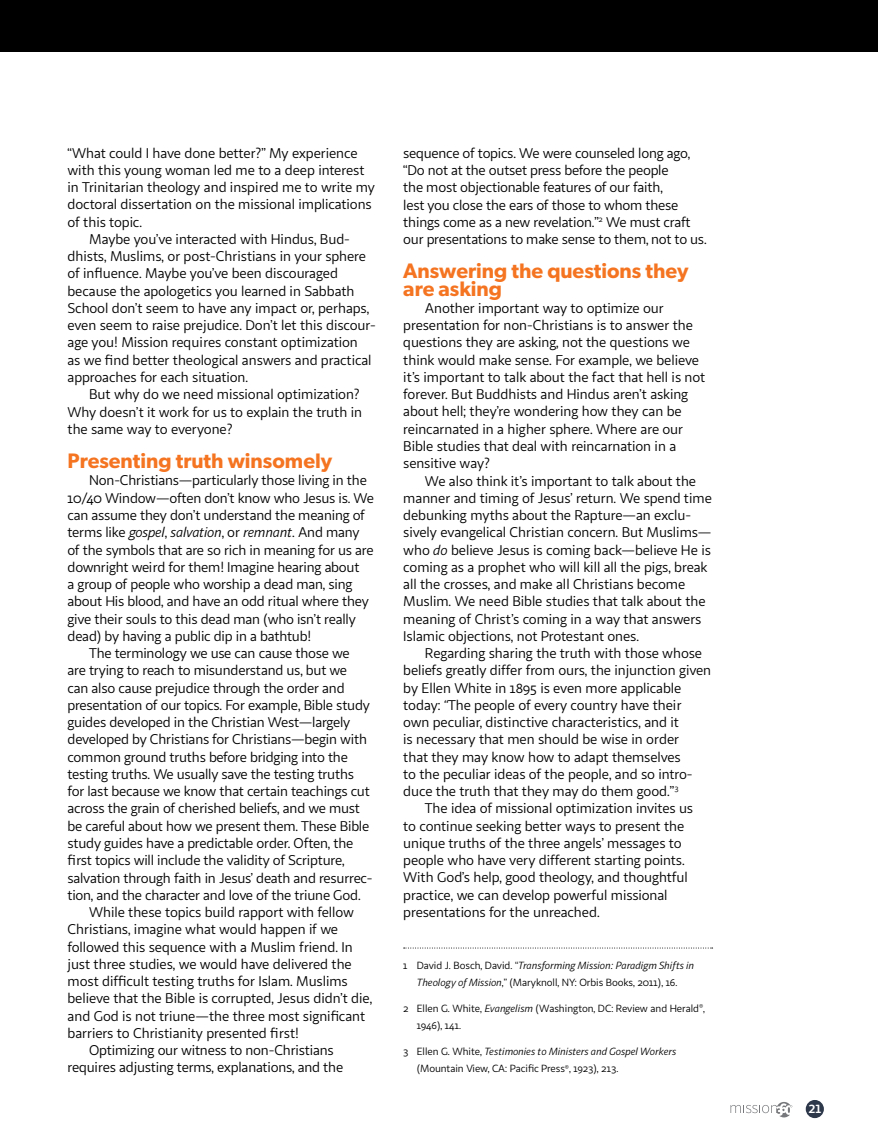
<style>
.page{position:relative;width:878px;height:1148px;background:#fff}
.page>*{position:absolute;margin:0;border:0;box-sizing:border-box;transform-origin:0 0}
.t1{font:600 21px/17.2px "Gibson";color:#f47421}
.t2{font:14.25px/17.2px "Sana Sans";letter-spacing:-.01em;color:#000}
.t3{font:italic 14.25px "Sana Sans";letter-spacing:-.02em;color:#000}
.t4{font:700 12px "Sana Sans";color:#fff}
.t5{font:10.5px/17.2px "Sana Sans";letter-spacing:-.01em;color:#000}
.s1{font-style:normal}
.s2{font-style:italic}
</style>
<div class="page">
<div style="left:806px;top:1100px;width:17px;height:17px;background:#2d384b;border-radius:50%"></div>
<div style="left:805px;top:1099px;width:18px;height:19px;border:2px solid #2d384b;border-radius:50%"></div>
<svg style="left:730px;top:1102px;width:62px;height:15px"></svg>
<svg style="left:403px;top:947px;width:309px;height:1px"></svg>
<div style="left:0;top:0;width:878px;height:51px;background:#000"></div>
<p class="t2" style="left:68px;top:144px;width:291px">“What could I have done better?” My experience</p>
<p class="t2" style="left:68px;top:161px;width:298px">with this young woman led me to a deep interest</p>
<p class="t2" style="left:68px;top:179px;width:309px">in Trinitarian theology and inspired me to write my</p>
<p class="t2" style="left:68px;top:196px;width:306px">doctoral dissertation on the missional implications</p>
<p class="t2" style="left:68px;top:213px;width:76px">of this topic.</p>
<p class="t2" style="left:89px;top:230px;width:262px">Maybe you’ve interacted with Hindus, Bud-</p>
<p class="t2" style="left:68px;top:248px;width:300px">dhists, Muslims, or post-Christians in your sphere</p>
<p class="t2" style="left:68px;top:265px;width:272px">of influence. Maybe you’ve been discouraged</p>
<p class="t2" style="left:68px;top:282px;width:288px">because the apologetics you learned in Sabbath</p>
<p class="t2" style="left:68px;top:299px;width:303px">School don’t seem to have any impact or, perhaps,</p>
<p class="t2" style="left:68px;top:317px;width:310px">even seem to raise prejudice. Don’t let this discour-</p>
<p class="t2" style="left:68px;top:334px;width:292px">age you! Mission requires constant optimization</p>
<p class="t2" style="left:68px;top:351px;width:305px">as we find better theological answers and practical</p>
<p class="t2" style="left:68px;top:368px;width:182px">approaches for each situation.</p>
<p class="t2" style="left:89px;top:386px;width:272px">But why do we need missional optimization?</p>
<p class="t2" style="left:68px;top:403px;width:296px">Why doesn’t it work for us to explain the truth in</p>
<p class="t2" style="left:68px;top:420px;width:167px">the same way to everyone?</p>
<h1 class="t1" style="left:68px;top:452px;width:266px">Presenting truth winsomely</h1>
<p class="t2" style="left:89px;top:472px;width:279px">Non-Christians—particularly those living in the</p>
<p class="t2" style="left:67px;top:489px;width:308px">10/40 Window—often don’t know who Jesus is. We</p>
<p class="t2" style="left:67px;top:506px;width:299px">can assume they don’t understand the meaning of</p>
<p class="t3" style="left:67px;top:523px;width:293px"><span class="s1">terms like</span> gospel<span class="s1">,</span> salvation<span class="s1">, or</span> remnant<span class="s1">. And many</span></p>
<p class="t2" style="left:67px;top:541px;width:307px">of the symbols that are so rich in meaning for us are</p>
<p class="t2" style="left:67px;top:558px;width:293px">downright weird for them! Imagine hearing about</p>
<p class="t2" style="left:67px;top:575px;width:286px">a group of people who worship a dead man, sing</p>
<p class="t2" style="left:67px;top:593px;width:303px">about His blood, and have an odd ritual where they</p>
<p class="t2" style="left:67px;top:610px;width:290px">give their souls to this dead man (who isn’t really</p>
<p class="t2" style="left:67px;top:627px;width:245px">dead) by having a public dip in a bathtub!</p>
<p class="t2" style="left:89px;top:644px;width:262px">The terminology we use can cause those we</p>
<p class="t2" style="left:67px;top:662px;width:281px">are trying to reach to misunderstand us, but we</p>
<p class="t2" style="left:67px;top:679px;width:278px">can also cause prejudice through the order and</p>
<p class="t2" style="left:67px;top:696px;width:304px">presentation of our topics. For example, Bible study</p>
<p class="t2" style="left:67px;top:713px;width:284px">guides developed in the Christian West—largely</p>
<p class="t2" style="left:67px;top:731px;width:301px">developed by Christians for Christians—begin with</p>
<p class="t2" style="left:67px;top:748px;width:282px">common ground truths before bridging into the</p>
<p class="t2" style="left:67px;top:765px;width:288px">testing truths. We usually save the testing truths</p>
<p class="t2" style="left:67px;top:782px;width:304px">for last because we know that certain teachings cut</p>
<p class="t2" style="left:67px;top:800px;width:294px">across the grain of cherished beliefs, and we must</p>
<p class="t2" style="left:67px;top:817px;width:303px">be careful about how we present them. These Bible</p>
<p class="t2" style="left:67px;top:834px;width:287px">study guides have a predictable order. Often, the</p>
<p class="t2" style="left:67px;top:851px;width:279px">first topics will include the validity of Scripture,</p>
<p class="t2" style="left:67px;top:869px;width:306px">salvation through faith in Jesus’ death and resurrec-</p>
<p class="t2" style="left:67px;top:886px;width:295px">tion, and the character and love of the triune God.</p>
<p class="t2" style="left:89px;top:903px;width:266px">While these topics build rapport with fellow</p>
<p class="t2" style="left:67px;top:921px;width:272px">Christians, imagine what would happen if we</p>
<p class="t2" style="left:67px;top:938px;width:287px">followed this sequence with a Muslim friend. In</p>
<p class="t2" style="left:67px;top:955px;width:286px">just three studies, we would have delivered the</p>
<p class="t2" style="left:67px;top:972px;width:282px">most difficult testing truths for Islam. Muslims</p>
<p class="t2" style="left:67px;top:990px;width:306px">believe that the Bible is corrupted, Jesus didn’t die,</p>
<p class="t2" style="left:67px;top:1007px;width:299px">and God is not triune—the three most significant</p>
<p class="t2" style="left:67px;top:1024px;width:233px">barriers to Christianity presented first!</p>
<p class="t2" style="left:89px;top:1041px;width:246px">Optimizing our witness to non-Christians</p>
<p class="t2" style="left:67px;top:1059px;width:277px">requires adjusting terms, explanations, and the</p>
<p class="t2" style="left:403px;top:144px;width:305px">sequence of topics. We were counseled long ago, “Do not at the outset press before the people<br>the most objectionable features of our faith,<br>lest you close the ears of those to whom these things come as a new revelation.”<sup>2</sup> We must craft our presentations to make sense to them, not to us.</p>
<h1 class="t1" style="left:403px;top:262px;width:287px">Answering the questions they are asking</h1>
<p class="t2" style="left:403px;top:299px;width:303px;text-indent:22px">Another important way to optimize our presentation for non-Christians is to answer the questions they are asking, not the questions we think would make sense. For example, we believe it’s important to talk about the fact that hell is not forever. But Buddhists and Hindus aren’t asking about hell; they’re wondering how they can be reincarnated in a higher sphere. Where are our Bible studies that deal with reincarnation in a sensitive way?</p>
<p class="t2" style="left:403px;top:472px;width:310px;text-indent:22px">We also think it’s important to talk about the manner and timing of Jesus’ return. We spend time debunking myths about the Rapture—an exclu&shy;sively evangelical Christian concern. But Muslims— who <span class="s2">do</span> believe Jesus is coming back—believe He is coming as a prophet who will kill all the pigs, break all the crosses, and make all Christians become Muslim. We need Bible studies that talk about the meaning of Christ’s coming in a way that answers Islamic objections, not Protestant ones.</p>
<p class="t2" style="left:403px;top:644px;width:309px;text-indent:22px">Regarding sharing the truth with those whose beliefs greatly differ from ours, the injunction given by Ellen White in 1895 is even more applicable today: <span class="s2">“</span>The people of every country have their own peculiar, distinctive characteristics, and it<br>is necessary that men should be wise in order<br>that they may know how to adapt themselves<br>to the peculiar ideas of the people, and so intro&shy;duce the truth that they may do them good.”<sup>3</sup></p>
<p class="t2" style="left:403px;top:800px;width:291px;text-indent:22px">The idea of missional optimization invites us to continue seeking better ways to present the unique truths of the three angels’ messages to people who have very different starting points.<br>With God’s help, good theology, and thoughtful practice, we can develop powerful missional presentations for the unreached.</p>
<p class="t5" style="left:403px;top:956px;width:292px;text-align:center">1 David J. Bosch, David. “<span class="s2">Transforming Mission: Paradigm Shifts in<br>Theology of Mission</span>,” (Maryknoll, NY: Orbis Books, 2011), 16.</p>
<p class="t5" style="left:417px;top:999px;width:290px;text-indent:-14px">2 Ellen G. White, <span class="s2">Evangelism</span> (Washington, DC: Review and Herald<sup>®</sup>,<br>1946), 141.</p>
<p class="t5" style="left:417px;top:1042px;width:261px;text-indent:-14px">3 Ellen G. White, <span class="s2">Testimonies to Ministers and Gospel Workers </span>(Mountain View, CA: Pacific Press<sup>®</sup>, 1923), 213.</p>
<p class="t4" style="left:808px;top:1101px;width:14px">21</p>
</div>
